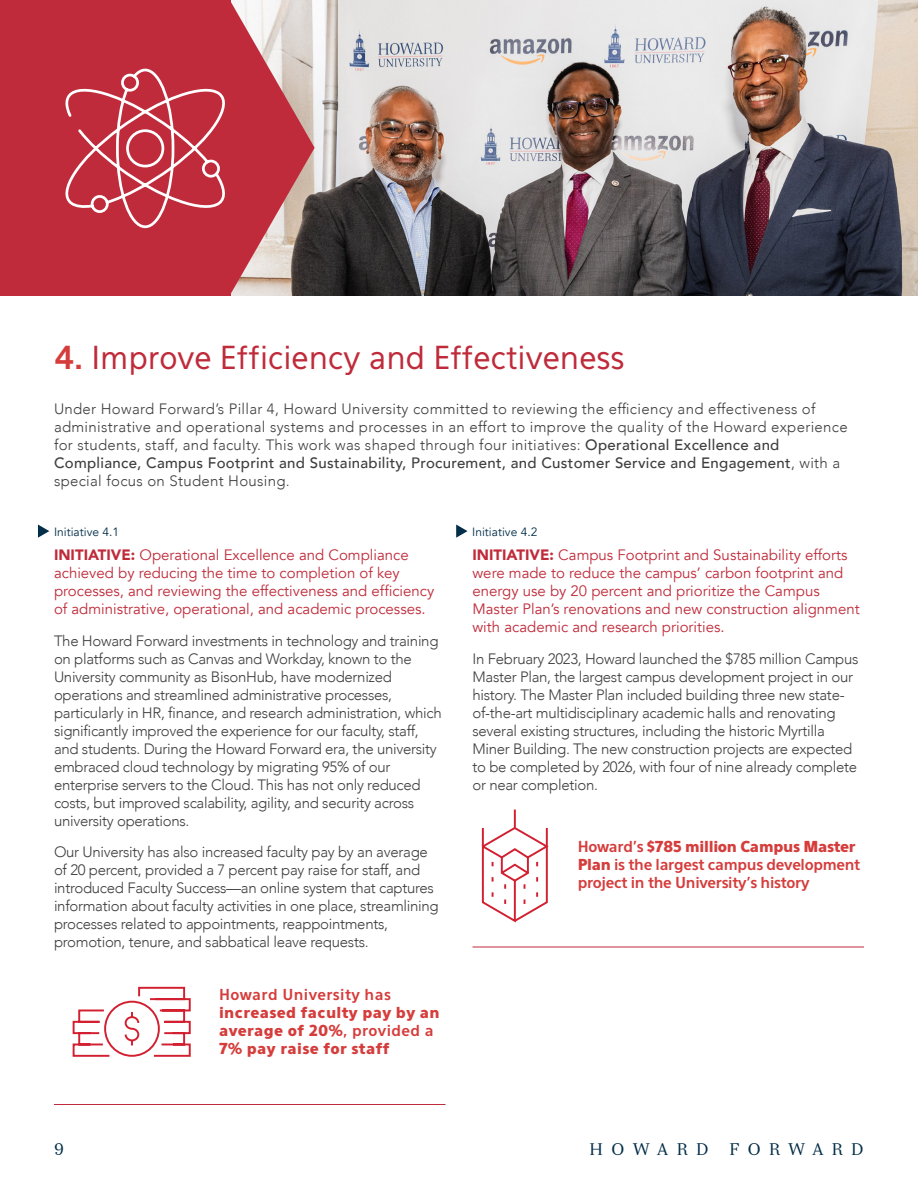
<style>
.page{position:relative;width:918px;height:1188px;background:#fff}
.page>*{position:absolute;margin:0;border:0;box-sizing:border-box;transform-origin:0 0}
.t1{font:31.35px "Eau Sans";color:#bf2b3a}
.t2{font:16.5px "Serif 12 Beta";letter-spacing:.5em;color:#032d48}
.t3{font:300 15px/18px "Avenir";letter-spacing:-.02em;color:#3e3e3f}
.t4{font:15px/18px "Avenir";color:#bf2b3a}
.t5{font:300 15px/18px "Avenir";letter-spacing:.02em;color:#3e3e3f}
.t6{font:700 15px/18px "Eau Sans";letter-spacing:-.02em;color:#d53d3c}
.t7{font:900 15px/18px "Eau Sans";letter-spacing:.025em;color:#d53d3c}
.t8{font:12px "Avenir";color:#032d48}
.s1{font-weight:700;color:#d53d3c}
.s2{font-weight:500}
.s3{font-weight:900}
.s4{font-weight:700}
</style>
<div class="page">
<img style="left:315px;top:0;width:603px;height:295px">
<svg style="left:0;top:0;width:315px;height:295px;background:#c04852"></svg>
<hr style="left:54px;top:1104px;width:392px;height:1px;background:#bf2b3a">
<hr style="left:472px;top:947px;width:392px;height:1px;background:#bf2b3a">
<svg style="left:57px;top:67px;width:177px;height:163px;background:#c74552"></svg>
<svg style="left:72px;top:986px;width:119px;height:71px"></svg>
<svg style="left:481px;top:810px;width:68px;height:113px"></svg>
<svg style="left:38px;top:525px;width:11px;height:13px"></svg>
<svg style="left:456px;top:525px;width:12px;height:13px"></svg>
<p class="t1" style="left:54px;top:339px;width:572px"><span class="s1">4.</span> Improve Efficiency and Effectiveness</p>
<p class="t5" style="left:54px;top:400px;width:795px">Under Howard Forward’s Pillar 4, Howard University committed to reviewing the efficiency and effectiveness of administrative and operational systems and processes in an effort to improve the quality of the Howard experience for students, staff, and faculty. This work was shaped through four initiatives: <span class="s2">Operational Excellence and Compliance, Campus Footprint and Sustainability, Procurement, and Customer Service and Engagement</span>, with a special focus on Student Housing.</p>
<p class="t8" style="left:54px;top:524px;width:67px">Initiative 4.1</p>
<p class="t8" style="left:472px;top:524px;width:67px">Initiative 4.2</p>
<p class="t4" style="left:54px;top:546px;width:382px"><span class="s3">INITIATIVE:</span> Operational Excellence and Compliance achieved by reducing the time to completion of key processes, and reviewing the effectiveness and efficiency of administrative, operational, and academic processes.</p>
<p class="t3" style="left:54px;top:632px;width:389px">The Howard Forward investments in technology and training on platforms such as Canvas and Workday, known to the University community as BisonHub, have modernized operations and streamlined administrative processes, particularly in HR, finance, and research administration, which significantly improved the experience for our faculty, staff, and students. During the Howard Forward era, the university embraced cloud technology by migrating 95% of our enterprise servers to the Cloud. This has not only reduced costs, but improved scalability, agility, and security across university operations.</p>
<p class="t3" style="left:54px;top:843px;width:386px">Our University has also increased faculty pay by an average of 20 percent, provided a 7 percent pay raise for staff, and introduced Faculty Success—an online system that captures information about faculty activities in one place, streamlining processes related to appointments, reappointments, promotion, tenure, and sabbatical leave requests.</p>
<p class="t7" style="left:219px;top:985px;width:222px"><span class="s4">Howard University has </span>increased faculty pay by an average of 20%<span class="s4">, provided a<br></span>7% pay raise for staff</p>
<p class="t4" style="left:472px;top:546px;width:389px"><span class="s3">INITIATIVE:</span> Campus Footprint and Sustainability efforts were made to reduce the campus’ carbon footprint and energy use by 20 percent and prioritize the Campus Master Plan’s renovations and new construction alignment with academic and research priorities.</p>
<p class="t3" style="left:472px;top:650px;width:388px">In February 2023, Howard launched the $785 million Campus Master Plan, the largest campus development project in our history. The Master Plan included building three new state&shy;of-the-art multidisciplinary academic halls and renovating several existing structures, including the historic Myrtilla Miner Building. The new construction projects are expected to be completed by 2026, with four of nine already complete or near completion.</p>
<p class="t6" style="left:578px;top:838px;width:284px">Howard’s <span class="s3">$785 million Campus Master<br>Plan</span> is the largest campus development project in the University’s history</p>
<p class="t2" style="left:54px;top:1139px;width:12px">9</p>
<p class="t2" style="left:589px;top:1139px;width:276px">HOWARD FORWARD</p>
</div>
